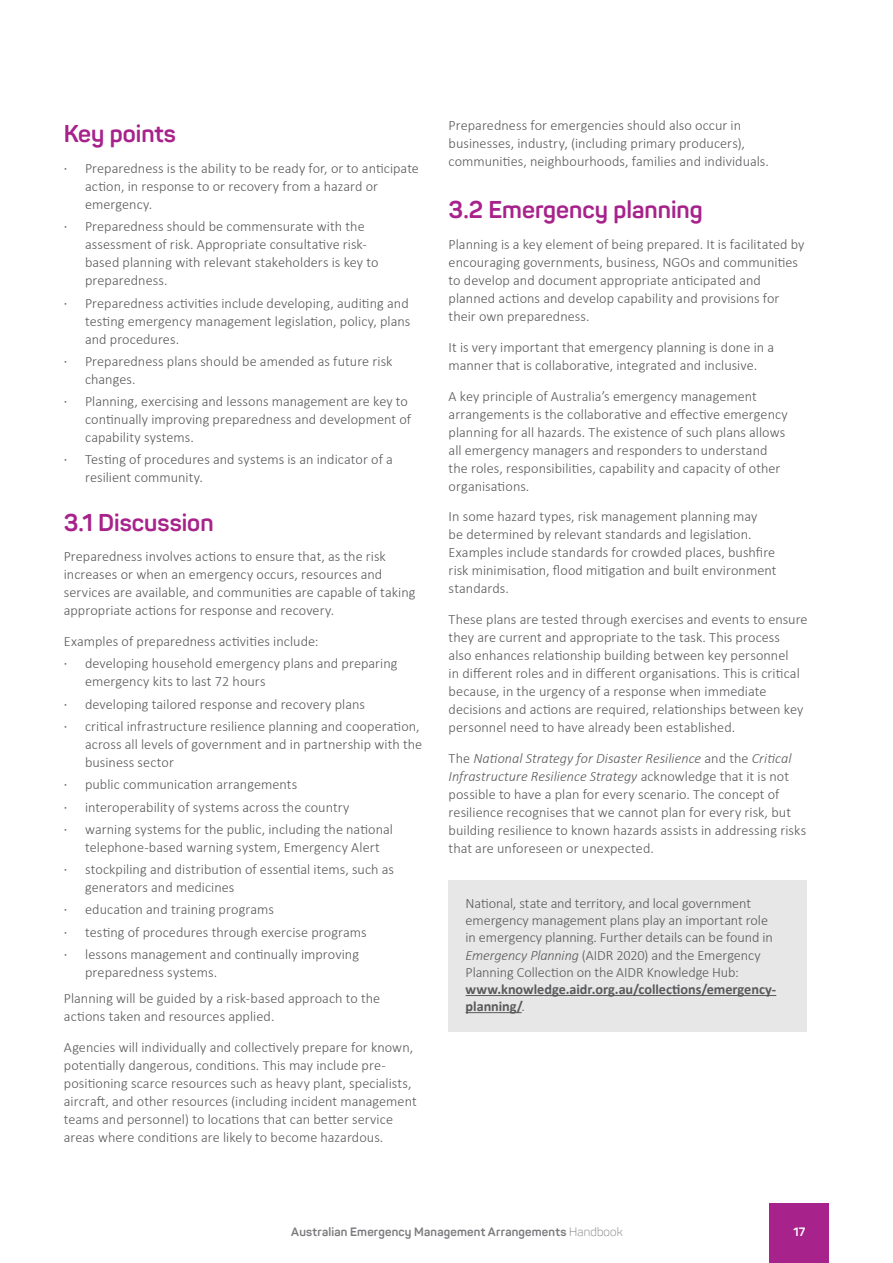
<style>
.page{position:relative;width:893px;height:1263px;background:#fff}
.page>*{position:absolute;margin:0;border:0;box-sizing:border-box;transform-origin:0 0}
.t1{font:700 24px "Panton";color:#a7228b}
.t2{font:300 14.25px/18px "Calibri";color:#58595b}
.t3{font:700 14.25px/17.1px "Calibri";color:#58595b}
.t4{font:700 12px "Panton";letter-spacing:.015em;color:#7a7b7e}
.t5{font:700 12px "Panton";color:#fff}
.s1{font-weight:400}
.s2{font-style:italic}
.s3{font-weight:300}
</style>
<div class="page">
<div style="left:770px;top:1203px;width:59px;height:60px;background:#a7228b"></div>
<div style="left:449px;top:880px;width:358px;height:151px;background:#e7e7e7"></div>
<hr style="left:466px;top:995px;width:310px;height:1px;background:#58595b">
<hr style="left:466px;top:1012px;width:56px;height:1px;background:#58595b">
<h1 class="t1" style="left:64px;top:119px;width:114px">Key points</h1>
<p class="t2" style="left:85px;top:159px;width:335px;text-indent:-21px"><span class="s1">·</span> Preparedness is the ability to be ready for, or to anticipate action, in response to or recovery from a hazard or emergency.</p>
<p class="t2" style="left:85px;top:218px;width:295px;text-indent:-21px"><span class="s1">·</span> Preparedness should be commensurate with the assessment of risk. Appropriate consultative risk&shy;based planning with relevant stakeholders is key to preparedness.</p>
<p class="t2" style="left:85px;top:294px;width:327px;text-align:justify;text-indent:-21px"><span class="s1">·</span> Preparedness activities include developing, auditing and testing emergency management legislation, policy, plans and procedures.</p>
<p class="t2" style="left:85px;top:352px;width:309px;text-indent:-21px"><span class="s1">·</span> Preparedness plans should be amended as future risk changes.</p>
<p class="t2" style="left:85px;top:392px;width:327px;text-indent:-21px"><span class="s1">·</span> Planning, exercising and lessons management are key to continually improving preparedness and development of capability systems.</p>
<p class="t2" style="left:85px;top:451px;width:309px;text-indent:-21px"><span class="s1">·</span> Testing of procedures and systems is an indicator of a resilient community.</p>
<h1 class="t1" style="left:64px;top:507px;width:151px">3.1 Discussion</h1>
<p class="t2" style="left:64px;top:548px;width:353px">Preparedness involves actions to ensure that, as the risk increases or when an emergency occurs, resources and services are available, and communities are capable of taking appropriate actions for response and recovery.</p>
<p class="t2" style="left:64px;top:630px;width:335px;line-height:22.2px">Examples of preparedness activities include:<br><span class="s1">·</span> developing household emergency plans and preparing</p>
<p class="t2" style="left:64px;top:670px;width:357px;line-height:22.2px;text-indent:21px">emergency kits to last 72 hours<br><span class="s1">·</span> developing tailored response and recovery plans<br><span class="s1">·</span> critical infrastructure resilience planning and cooperation,</p>
<p class="t2" style="left:85px;top:735px;width:339px">across all levels of government and in partnership with the business sector</p>
<p class="t2" style="left:64px;top:773px;width:331px;line-height:22.2px"><span class="s1">·</span> public communication arrangements<br><span class="s1">·</span> interoperability of systems across the country<br><span class="s1">·</span> warning systems for the public, including the national</p>
<p class="t2" style="left:64px;top:836px;width:332px;line-height:22.2px;text-align:center">telephone-based warning system, Emergency Alert<br><span class="s1">·</span> stockpiling and distribution of essential items, such as</p>
<p class="t2" style="left:64px;top:876px;width:304px;line-height:22.2px;text-indent:21px">generators and medicines<br><span class="s1">·</span> education and training programs<br><span class="s1">·</span> testing of procedures through exercise programs <span class="s1">·</span> lessons management and continually improving</p>
<p class="t2" style="left:64px;top:959px;width:318px;line-height:26.5px;text-indent:21px">preparedness systems.<br>Planning will be guided by a risk-based approach to the</p>
<p class="t2" style="left:64px;top:1001px;width:351px;line-height:30.8px">actions taken and resources applied.<br>Agencies will individually and collectively prepare for known,</p>
<p class="t2" style="left:64px;top:1056px;width:354px">potentially dangerous, conditions. This may include pre&shy;positioning scarce resources such as heavy plant, specialists, aircraft, and other resources (including incident management teams and personnel) to locations that can better service areas where conditions are likely to become hazardous.</p>
<p class="t2" style="left:449px;top:116px;width:322px">Preparedness for emergencies should also occur in businesses, industry, (including primary producers), communities, neighbourhoods, families and individuals.</p>
<h1 class="t1" style="left:449px;top:195px;width:256px">3.2 Emergency planning</h1>
<p class="t2" style="left:449px;top:235px;width:357px">Planning is a key element of being prepared. It is facilitated by encouraging governments, business, NGOs and communities to develop and document appropriate anticipated and planned actions and develop capability and provisions for their own preparedness.</p>
<p class="t2" style="left:449px;top:338px;width:327px">It is very important that emergency planning is done in a manner that is collaborative, integrated and inclusive.</p>
<p class="t2" style="left:449px;top:387px;width:341px">A key principle of Australia’s emergency management arrangements is the collaborative and effective emergency planning for all hazards. The existence of such plans allows all emergency managers and responders to understand the roles, responsibilities, capability and capacity of other organisations.</p>
<p class="t2" style="left:449px;top:507px;width:329px">In some hazard types, risk management planning may<br>be determined by relevant standards and legislation.<br>Examples include standards for crowded places, bushfire risk minimisation, flood mitigation and built environment standards.</p>
<p class="t2" style="left:449px;top:610px;width:361px">These plans are tested through exercises and events to ensure they are current and appropriate to the task. This process<br>also enhances relationship building between key personnel<br>in different roles and in different organisations. This is critical because, in the urgency of a response when immediate decisions and actions are required, relationships between key personnel need to have already been established.</p>
<p class="t2" style="left:449px;top:749px;width:359px">The <span class="s2">National Strategy for Disaster Resilience</span> and the <span class="s2">Critical Infrastructure Resilience Strategy</span> acknowledge that it is not possible to have a plan for every scenario. The concept of resilience recognises that we cannot plan for every risk, but building resilience to known hazards assists in addressing risks that are unforeseen or unexpected.</p>
<p class="t2" style="left:466px;top:895px;width:309px;line-height:17.1px">National, state and territory, and local government emergency management plans play an important role in emergency planning. Further details can be found in <span class="s2">Emergency Planning</span> (AIDR 2020) and the Emergency Planning Collection on the AIDR Knowledge Hub:</p>
<p class="t3" style="left:466px;top:980px;width:312px">www.knowledge.aidr.org.au/collections/emergency&shy;planning/<span class="s3">.</span></p>
<p class="t4" style="left:291px;top:1225px;width:333px">Australian Emergency Management Arrangements <span class="s3">Handbook</span></p>
<p class="t5" style="left:793px;top:1225px;width:13px">17</p>
</div>
